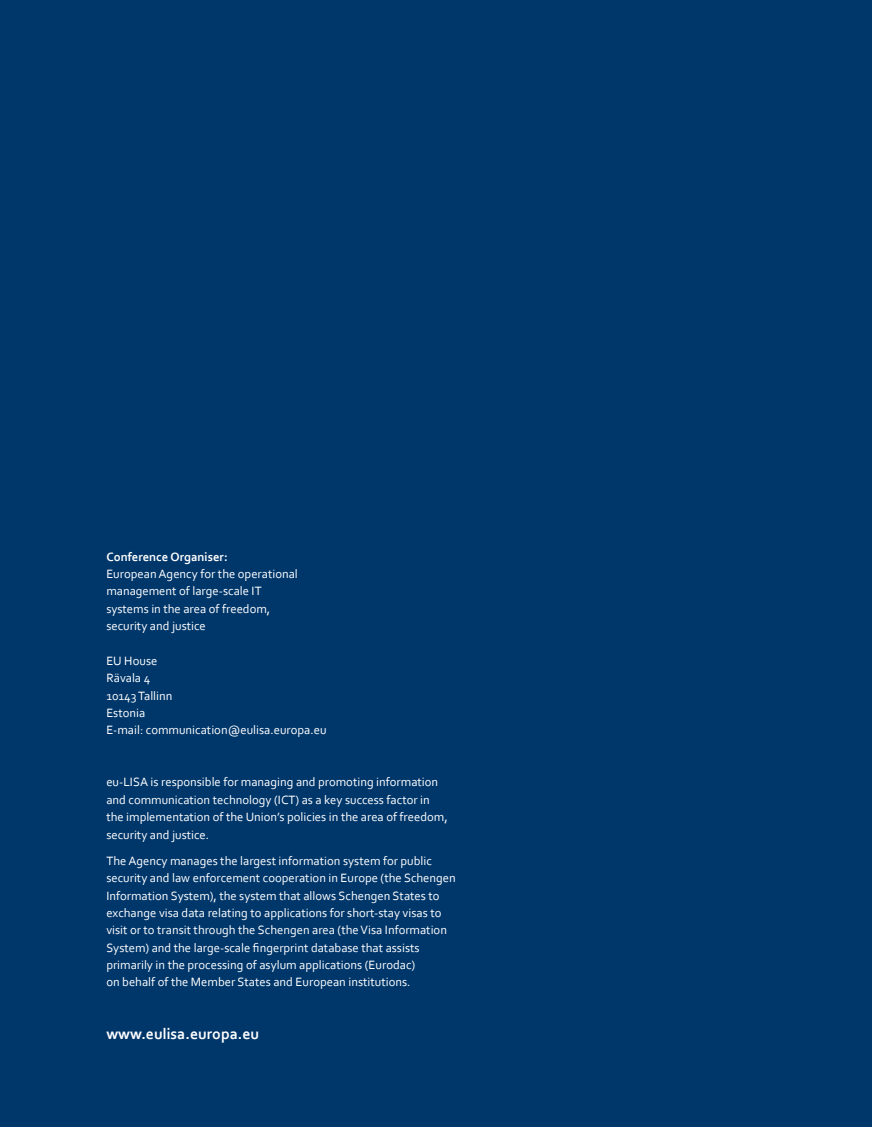
<style>
.page{position:relative;width:872px;height:1127px;background:#00376b}
.page>*{position:absolute;margin:0;border:0;box-sizing:border-box;transform-origin:0 0}
.t1{font:700 15.75px "Corbel";color:#fff}
.t2{font:12.6px/17.4px "Corbel";color:#fff}
.t3{font:700 12.6px "Corbel";color:#fff}
</style>
<div class="page">
<p class="t3" style="left:106px;top:548px;width:123px">Conference Organiser:</p>
<p class="t2" style="left:106px;top:565px;width:193px">European Agency for the operational management of large-scale IT systems in the area of freedom, security and justice</p>
<p class="t2" style="left:106px;top:651px;width:222px">EU House<br>Rävala 4<br>10143 Tallinn<br>Estonia<br>E-mail: communication@eulisa.europa.eu</p>
<p class="t2" style="left:106px;top:773px;width:343px">eu-LISA is responsible for managing and promoting information and communication technology (ICT) as a key success factor in the implementation of the Union’s policies in the area of freedom, security and justice.</p>
<p class="t2" style="left:106px;top:852px;width:351px">The Agency manages the largest information system for public security and law enforcement cooperation in Europe (the Schengen Information System), the system that allows Schengen States to exchange visa data relating to applications for short-stay visas to visit or to transit through the Schengen area (the Visa Information System) and the large-scale fingerprint database that assists primarily in the processing of asylum applications (Eurodac)<br>on behalf of the Member States and European institutions.</p>
<p class="t1" style="left:106px;top:1023px;width:154px">www.eulisa.europa.eu</p>
</div>
